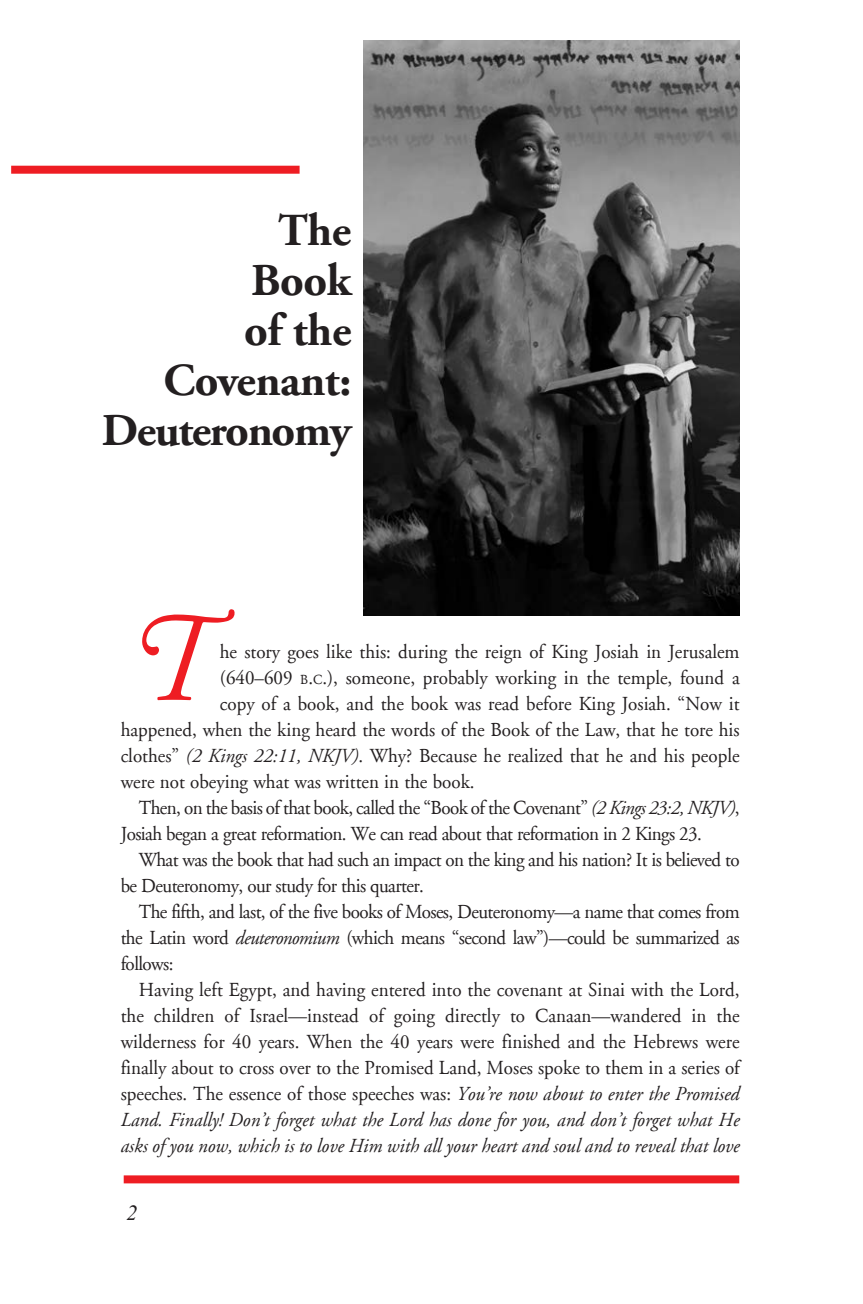
<style>
.page{position:relative;width:863px;height:1304px;background:#fff}
.page>*{position:absolute;margin:0;border:0;box-sizing:border-box;transform-origin:0 0}
.Intro{font:italic 126px "Adobe Garamond Alt";color:#ee1d23;scale:.95 1}
.Intro_Title{font:46px/50px "Adobe Garamond Bold Os F";letter-spacing:-.01em;color:#231f20;text-align:right}
.t1{font:italic 22px "Times New Roman PS Std";color:#231f20}
.Intro_Body{font:20px/26px "Adobe Garamond";letter-spacing:-.03em;color:#231f20;scale:.95 1}
.Intro-2{font:20px "Adobe Garamond";color:#231f20;scale:.95 1}
.s1{font-size:14px}
.s2{font-style:inherit}
.s3{font-style:italic}
</style>
<div class="page">
<div style="left:124px;top:1175px;width:615px;height:8px;background:#ee1d23"></div>
<img style="left:364px;top:40px;width:375px;height:576px">
<div style="left:11px;top:166px;width:288px;height:8px;background:#ee1d23"></div>
<p class="Intro_Title" style="left:102px;top:206px;width:251px">The<br>Book<br>of the<br>Covenant:<br>Deuteronomy</p>
<p class="Intro" style="left:121px;top:600px;width:93px">T</p>
<p class="Intro-2" style="left:220px;top:640px;width:548px">he story goes like this: during the reign of King Josiah in Jerusalem</p>
<p class="Intro-2" style="left:220px;top:666px;width:548px">(640–609 <span class="s1">b</span><span class="s2">.</span><span class="s1">c</span><span class="s2">.</span>), someone, probably working in the temple, found a</p>
<p class="Intro-2" style="left:220px;top:692px;width:548px">copy of a book, and the book was read before King Josiah. “Now it</p>
<p class="Intro-2" style="left:121px;top:718px;width:652px">happened, when the king heard the words of the Book of the Law, that he tore his</p>
<p class="Intro-2" style="left:121px;top:744px;width:652px">clothes” <span class="s3">(2 Kings 22:11, NKJV)</span>. Why? Because he realized that he and his people</p>
<p class="Intro-2" style="left:121px;top:770px;width:374px">were not obeying what was written in the book.</p>
<p class="Intro_Body" style="left:121px;top:795px;width:652px;text-indent:18px">Then, on the basis of that book, called the “Book of the Covenant” <span class="s3">(2 Kings 23:2, NKJV)</span>,<br>Josiah began a great reformation. We can read about that reformation in 2 Kings 23.</p>
<p class="Intro_Body" style="left:121px;top:847px;width:652px;text-indent:18px">What was the book that had such an impact on the king and his nation? It is believed to be Deuteronomy, our study for this quarter.</p>
<p class="Intro_Body" style="left:121px;top:899px;width:652px;text-align:justify;text-indent:18px">The fifth, and last, of the five books of Moses, Deuteronomy—a name that comes from the Latin word <span class="s3">deuteronomium</span> (which means “second law”)—could be summarized as follows:</p>
<p class="Intro_Body" style="left:121px;top:977px;width:653px;text-align:justify;text-indent:18px">Having left Egypt, and having entered into the covenant at Sinai with the Lord, the children of Israel—instead of going directly to Canaan—wandered in the wilderness for 40 years. When the 40 years were finished and the Hebrews were finally about to cross over to the Promised Land, Moses spoke to them in a series of speeches. The essence of those speeches was: <span class="s3">You’re now about to enter the Promised Land. Finally! Don’t forget what the Lord has done for you, and don’t forget what He asks of you now, which is to love Him with all your heart and soul and to reveal that love</span></p>
<p class="t1" style="left:126px;top:1200px;width:13px">2</p>
</div>
